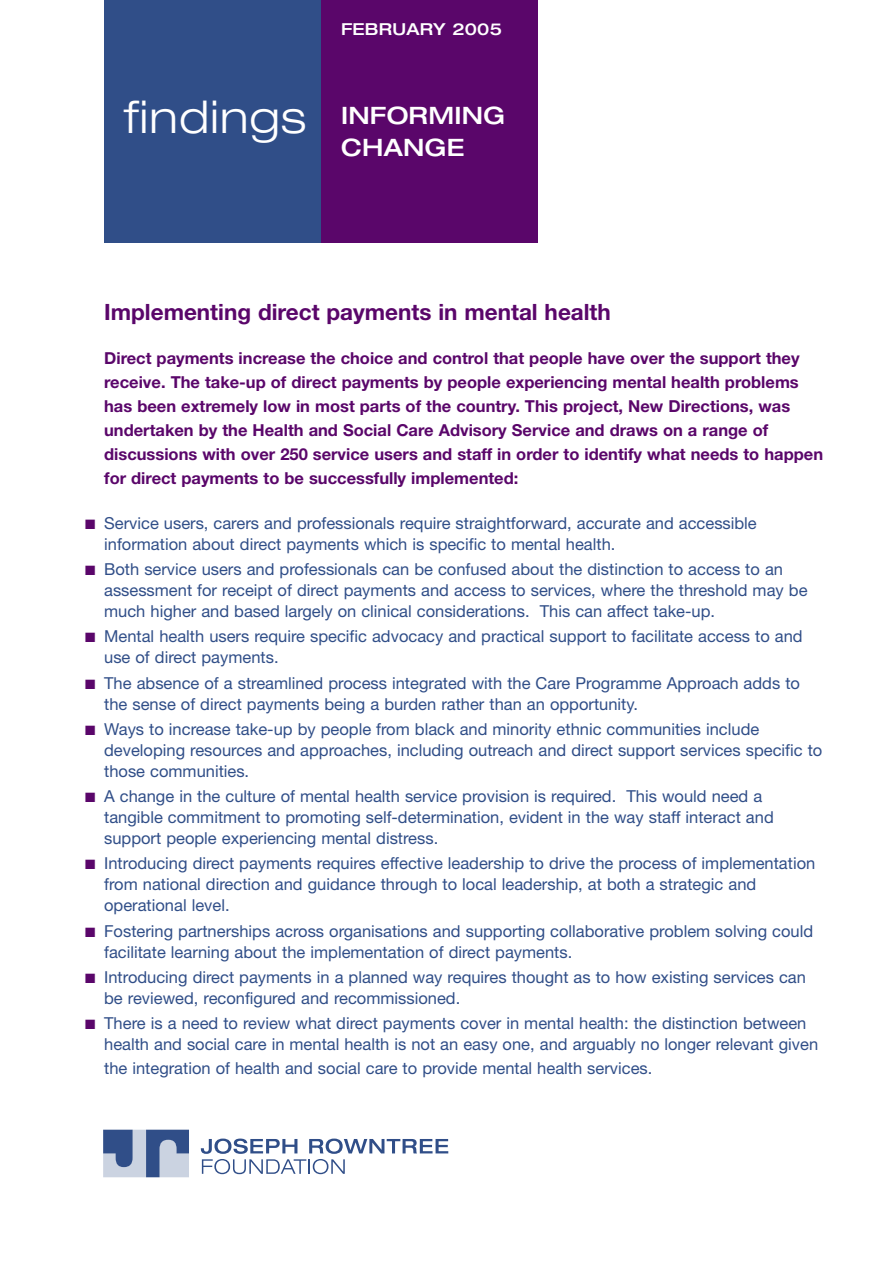
<style>
.page{position:relative;width:893px;height:1263px;background:#fff}
.page>*{position:absolute;margin:0;border:0;box-sizing:border-box;transform-origin:0 0}
.t1{font:300 expanded 45px "Helvetica Neue";letter-spacing:.03em;color:#fff}
.t2{font:500 expanded 24px/31.5px "Helvetica Neue";letter-spacing:.01em;color:#fff}
.t3{font:700 22.5px "Helvetica Neue";color:#5a066a}
.t4{font:16.5px/21px "Helvetica Neue";color:#304e88}
.t5{font:700 16.5px/24px "Helvetica Neue";color:#5a066a}
.t6{font:500 expanded 16.5px "Helvetica Neue";letter-spacing:.01em;color:#fff}
.s1{color:#5a066a}
</style>
<div class="page">
<div style="left:104px;top:0;width:217px;height:242px;background:#304e88"></div>
<div style="left:321px;top:0;width:217px;height:242px;background:#5a066a"></div>
<svg style="left:201px;top:1138px;width:247px;height:36px"></svg>
<svg style="left:103px;top:1130px;width:86px;height:47px;background:#7e90b4"></svg>
<p class="t6" style="left:341px;top:19px;width:162px">FEBRUARY 2005</p>
<p class="t1" style="left:124px;top:90px;width:183px">findings</p>
<p class="t2" style="left:341px;top:100px;width:166px">INFORMING<br>CHANGE</p>
<p class="t3" style="left:104px;top:298px;width:508px">Implementing direct payments in mental health</p>
<p class="t5" style="left:104px;top:345px;width:720px">Direct payments increase the choice and control that people have over the support they receive. The take-up of direct payments by people experiencing mental health problems has been extremely low in most parts of the country. This project, New Directions, was undertaken by the Health and Social Care Advisory Service and draws on a range of discussions with over 250 service users and staff in order to identify what needs to happen for direct payments to be successfully implemented:</p>
<p class="t4" style="left:104px;top:512px;width:654px;text-indent:-19px"><span class="s1">■</span> Service users, carers and professionals require straightforward, accurate and accessible information about direct payments which is specific to mental health.</p>
<p class="t4" style="left:104px;top:558px;width:705px;text-indent:-19px"><span class="s1">■</span> Both service users and professionals can be confused about the distinction to access to an assessment for receipt of direct payments and access to services, where the threshold may be much higher and based largely on clinical considerations. This can affect take-up.</p>
<p class="t4" style="left:104px;top:626px;width:700px;text-indent:-19px"><span class="s1">■</span> Mental health users require specific advocacy and practical support to facilitate access to and use of direct payments.</p>
<p class="t4" style="left:104px;top:672px;width:697px;text-indent:-19px"><span class="s1">■</span> The absence of a streamlined process integrated with the Care Programme Approach adds to the sense of direct payments being a burden rather than an opportunity.</p>
<p class="t4" style="left:104px;top:718px;width:720px;text-indent:-19px"><span class="s1">■</span> Ways to increase take-up by people from black and minority ethnic communities include developing resources and approaches, including outreach and direct support services specific to those communities.</p>
<p class="t4" style="left:104px;top:785px;width:671px;text-indent:-19px"><span class="s1">■</span> A change in the culture of mental health service provision is required. This would need a tangible commitment to promoting self-determination, evident in the way staff interact and support people experiencing mental distress.</p>
<p class="t4" style="left:104px;top:853px;width:713px;text-indent:-19px"><span class="s1">■</span> Introducing direct payments requires effective leadership to drive the process of implementation from national direction and guidance through to local leadership, at both a strategic and operational level.</p>
<p class="t4" style="left:104px;top:920px;width:711px;text-indent:-19px"><span class="s1">■</span> Fostering partnerships across organisations and supporting collaborative problem solving could facilitate learning about the implementation of direct payments.</p>
<p class="t4" style="left:104px;top:966px;width:703px;text-indent:-19px"><span class="s1">■</span> Introducing direct payments in a planned way requires thought as to how existing services can be reviewed, reconfigured and recommissioned.</p>
<p class="t4" style="left:104px;top:1012px;width:716px;text-indent:-19px"><span class="s1">■</span> There is a need to review what direct payments cover in mental health: the distinction between health and social care in mental health is not an easy one, and arguably no longer relevant given</p>
<p class="t4" style="left:104px;top:1057px;width:550px">the integration of health and social care to provide mental health services.</p>
</div>
